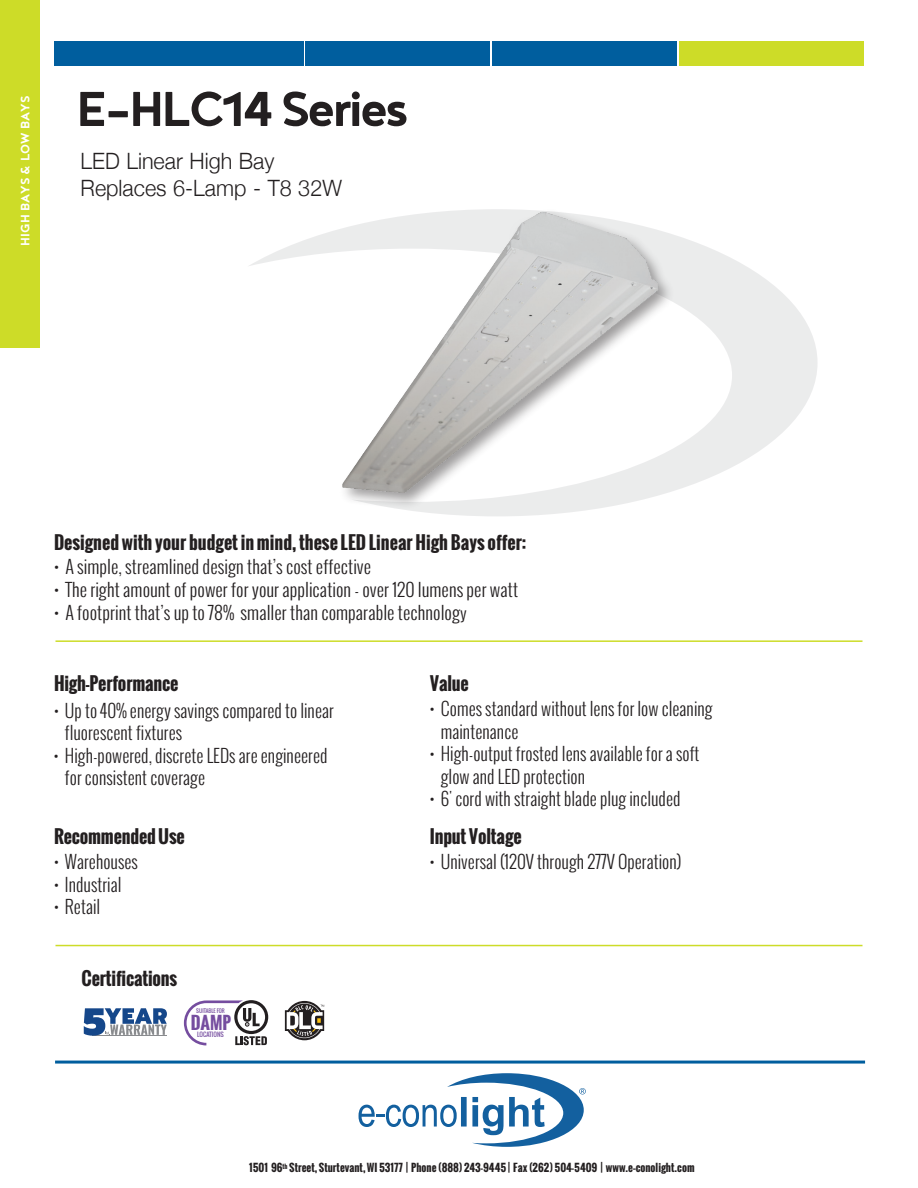
<style>
.page{position:relative;width:918px;height:1188px;background:#fff}
.page>*{position:absolute;margin:0;border:0;box-sizing:border-box;transform-origin:0 0}
.t1{font:700 60px "Noyh";letter-spacing:-.05em;color:#231f20}
.t2{font:300 22.5px/27px "Helvetica Neue";color:#231f20;scale:.96 1}
.t3{font:300 18px/22.5px "Oswald";color:#231f20;scale:.96 1}
.t4{font:300 18px "Oswald";color:#231f20}
.t5{font:700 18px "Oswald";letter-spacing:-.01em;color:#231f20}
.t6{font:700 17.25px "Oswald";color:#754d9f}
.t7{font:700 15px "Noyh";color:#fff}
.t8{font:700 10.5px "Oswald";color:#231f20}
.t9{font:6.15px "Oswald";color:#754d9f}
.t10{font:5.4px "Oswald";color:#754d9f}
.s1{font-size:16.5px}
</style>
<div class="page">
<svg style="left:249px;top:230px;width:569px;height:286px"></svg>
<div style="left:338px;top:208px;width:337px;height:302px;background:#231f20;opacity:.45"></div>
<img style="left:342px;top:212px;width:316px;height:281px">
<svg style="left:285px;top:1001px;width:39px;height:39px"></svg>
<div style="left:0;top:0;width:40px;height:348px;background:#cddc28"></div>
<div style="left:54px;top:41px;width:250px;height:25px;background:#005e9e"></div>
<div style="left:306px;top:41px;width:184px;height:25px;background:#005e9e"></div>
<div style="left:493px;top:41px;width:184px;height:25px;background:#005e9e"></div>
<div style="left:680px;top:41px;width:184px;height:25px;background:#cddc28"></div>
<svg style="left:359px;top:1073px;width:227px;height:74px"></svg>
<svg style="left:184px;top:1000px;width:84px;height:45px"></svg>
<svg style="left:84px;top:1008px;width:83px;height:28px"></svg>
<hr style="left:56px;top:945px;width:806px;height:1px;background:#cddc28">
<hr style="left:56px;top:640px;width:806px;height:2px;background:#cddc28">
<hr style="left:55px;top:1061px;width:810px;height:3px;background:#005e9e">
<p class="t7" style="left:17px;top:246px;width:152px;rotate:-90deg">HIGH BAYS &amp; LOW BAYS</p>
<h1 class="t1" style="left:76px;top:74px;width:334px">E-HLC14 Series</h1>
<p class="t2" style="left:81px;top:146px;width:274px">LED Linear High Bay<br>Replaces 6-Lamp - T8 32W</p>
<p class="t5" style="left:54px;top:529px;width:474px">Designed with your budget in mind, these LED Linear High Bays offer:</p>
<p class="t4" style="left:54px;top:554px;width:319px">• A simple, streamlined design that’s cost effective</p>
<p class="t4" style="left:54px;top:577px;width:466px">• The right amount of power for your application - over 120 lumens per watt</p>
<p class="t4" style="left:54px;top:600px;width:414px">• A footprint that’s up to 78% smaller than comparable technolog<span class="s1">y</span></p>
<p class="t5" style="left:54px;top:670px;width:126px">High-Performance</p>
<p class="t3" style="left:65px;top:699px;width:282px;text-indent:-11px">• Up to 40% energy savings compared to linear fluorescent fixtures</p>
<p class="t3" style="left:65px;top:744px;width:275px;text-indent:-11px">• High-powered, discrete LEDs are engineered for consistent coverage</p>
<p class="t5" style="left:54px;top:823px;width:132px">Recommended Use</p>
<p class="t3" style="left:54px;top:851px;width:89px">• Warehouses</p>
<p class="t3" style="left:54px;top:873px;width:72px">• Industrial</p>
<p class="t3" style="left:54px;top:896px;width:50px">• Retail</p>
<p class="t5" style="left:82px;top:965px;width:97px">Certifications</p>
<p class="t10" style="left:196px;top:1006px;width:30px">SUITABLE FOR</p>
<p class="t9" style="left:197px;top:1030px;width:28px">LOCATIONS</p>
<p class="t6" style="left:191px;top:1010px;width:42px">DAMP</p>
<p class="t5" style="left:430px;top:670px;width:41px">Value</p>
<p class="t3" style="left:441px;top:697px;width:285px;text-indent:-11px">• Comes standard without lens for low cleaning maintenance</p>
<p class="t3" style="left:441px;top:742px;width:271px;text-indent:-11px">• High-output frosted lens available for a soft glow and LED protection</p>
<p class="t3" style="left:430px;top:787px;width:263px">• 6' cord with straight blade plug included</p>
<p class="t5" style="left:430px;top:823px;width:93px">Input Voltage</p>
<p class="t3" style="left:430px;top:851px;width:264px">• Universal (120V through 277V Operation)</p>
<p class="t8" style="left:249px;top:1160px;width:447px">1501 96<sup>th</sup> Street, Sturtevant, WI 53177 | Phone (888) 243-9445 | Fax (262) 504-5409 | www.e–conolight.com</p>
</div>
